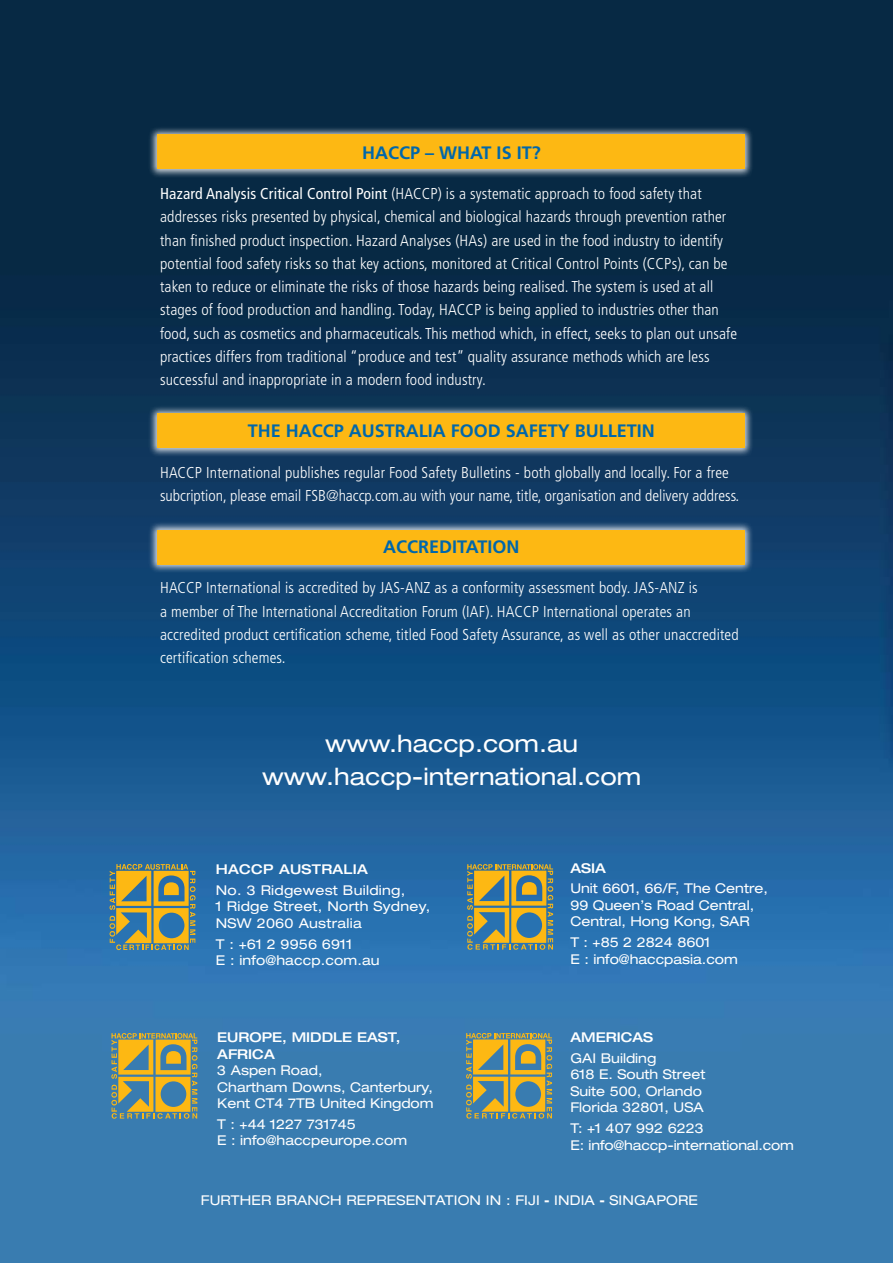
<style>
.page{position:relative;width:893px;height:1263px;background:#fff}
.page>*{position:absolute;margin:0;border:0;box-sizing:border-box;transform-origin:0 0}
.t1{font:expanded 24px/33px "Helvetica Neue";color:#fff;text-align:center}
.t2{font:700 18px "Frutiger";color:#0067ab}
.t3{font:300 condensed 15.75px/23.2px "Frutiger";letter-spacing:.01em;color:#fff}
.t4{font:expanded 13.5px/16.5px "Helvetica Neue";color:#fff}
.t5{font:expanded 13.5px/16.5px "Helvetica Neue";letter-spacing:.02em;color:#fff}
.t6{font:500 expanded 13.5px/16.5px "Helvetica Neue";color:#fff}
.t7{font:500 expanded 13.5px "Helvetica Neue";letter-spacing:.02em;color:#fff}
.s1{font-weight:400}
.s2{font-weight:800;font-stretch:normal}
</style>
<div class="page">
<img style="left:0;top:0;width:893px;height:1263px">
<div style="left:147px;top:403px;width:641px;height:88px;background:#fff;opacity:.8"></div>
<div style="left:157px;top:414px;width:588px;height:34px;background:#fdb813"></div>
<div style="left:147px;top:124px;width:641px;height:88px;background:#fff;opacity:.8"></div>
<div style="left:157px;top:135px;width:588px;height:34px;background:#fdb813"></div>
<div style="left:147px;top:520px;width:641px;height:88px;background:#fff;opacity:.8"></div>
<div style="left:157px;top:530px;width:588px;height:35px;background:#fdb813"></div>
<svg style="left:110px;top:864px;width:85px;height:86px;background:#929360"></svg>
<svg style="left:467px;top:864px;width:86px;height:86px;background:#929360"></svg>
<svg style="left:111px;top:1033px;width:86px;height:86px;background:#9b9961"></svg>
<svg style="left:466px;top:1033px;width:86px;height:85px;background:#9c9a60"></svg>
<p class="t2" style="left:362px;top:142px;width:180px">HACCP – WHAT IS IT?</p>
<p class="t3" style="left:160px;top:182px;width:579px"><span class="s1">Hazard Analysis Critical Control Point</span> (HACCP) is a systematic approach to food safety that addresses risks presented by physical, chemical and biological hazards through prevention rather than finished product inspection. Hazard Analyses (HAs) are used in the food industry to identify potential food safety risks so that key actions, monitored at Critical Control Points (CCPs), can be taken to reduce or eliminate the risks of those hazards being realised. The system is used at all stages of food production and handling. Today, HACCP is being applied to industries other than food, such as cosmetics and pharmaceuticals. This method which, in effect, seeks to plan out unsafe practices differs from traditional “produce and test” quality assurance methods which are less successful and inappropriate in a modern food industry.</p>
<p class="t2" style="left:248px;top:421px;width:409px">THE HACCP AUSTRALIA FOOD SAFETY BULLETIN</p>
<p class="t3" style="left:160px;top:461px;width:581px">HACCP International publishes regular Food Safety Bulletins - both globally and locally. For a free subcription, please email FSB@haccp.com.au with your name, title, organisation and delivery address.</p>
<p class="t2" style="left:383px;top:536px;width:138px">ACCREDITATION</p>
<p class="t3" style="left:160px;top:577px;width:580px">HACCP International is accredited by JAS-ANZ as a conformity assessment body. JAS-ANZ is<br>a member of The International Accreditation Forum (IAF). HACCP International operates an accredited product certification scheme, titled Food Safety Assurance, as well as other unaccredited certification schemes.</p>
<h1 class="t1" style="left:262px;top:727px;width:381px">www.haccp.com.au www.haccp-international.com</h1>
<p class="t7" style="left:216px;top:861px;width:154px">HACCP AUSTRALIA</p>
<p class="t5" style="left:216px;top:882px;width:216px">No. 3 Ridgewest Building,<br>1 Ridge Street, North Sydney,<br>NSW 2060 Australia</p>
<p class="t4" style="left:216px;top:935px;width:165px">T : +61 2 9956 6911<br>E : info@haccp.com.au</p>
<p class="t6" style="left:217px;top:1029px;width:185px">EUROPE, MIDDLE EAST,<br>AFRICA</p>
<p class="t4" style="left:217px;top:1062px;width:218px">3 Aspen Road,<br>Chartham Downs, Canterbury,<br>Kent CT4 7TB United Kingdom</p>
<p class="t4" style="left:217px;top:1115px;width:191px">T : +44 1227 731745<br>E : info@haccpeurope.com</p>
<p class="t6" style="left:570px;top:859px;width:37px">ASIA</p>
<p class="t4" style="left:570px;top:880px;width:199px">Unit 6601, 66/F, The Centre,<br>99 Queen’s Road Central,<br>Central, Hong Kong, SAR</p>
<p class="t4" style="left:570px;top:934px;width:169px">T : +85 2 2824 8601<br>E : info@haccpasia.com</p>
<p class="t6" style="left:570px;top:1029px;width:84px">AMERICAS</p>
<p class="t4" style="left:570px;top:1050px;width:136px">GAI Building<br>618 E. South Street<br>Suite 500, Orlando<br>Florida 32801, USA</p>
<p class="t4" style="left:570px;top:1120px;width:225px">T: +1 407 992 6223<br>E: info@haccp-international.com</p>
<p class="t4" style="left:201px;top:1192px;width:499px">FURTHER BRANCH REPRESENTATION IN : FIJI <span class="s2">-</span> INDIA <span class="s2">-</span> SINGAPORE</p>
</div>
